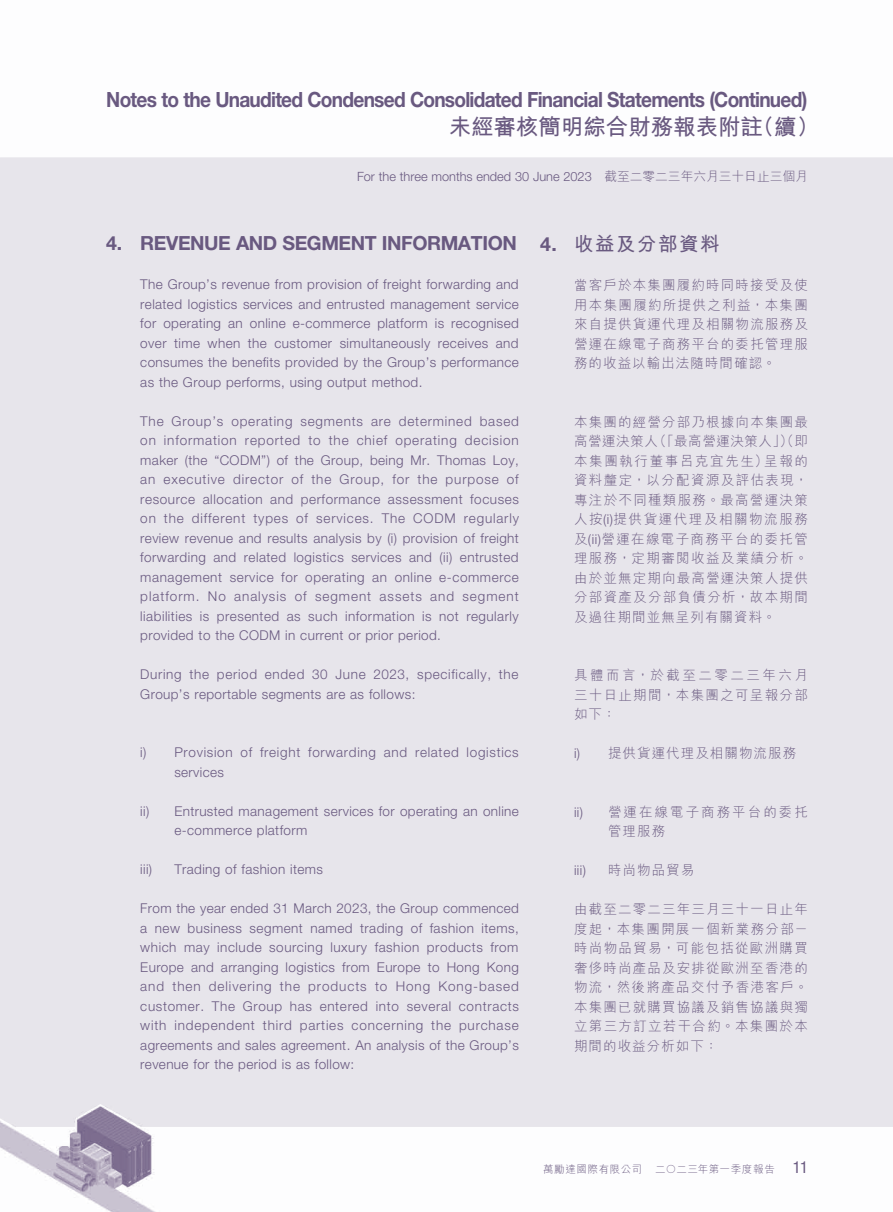
<style>
.page{position:relative;width:893px;height:1212px;background:#fff}
.page>*{position:absolute;margin:0;border:0;box-sizing:border-box;transform-origin:0 0}
.t1{font:700 22.5px "M Hei HK";color:#695980}
.t2{font:700 21px "Helvetica Neue LT Std";letter-spacing:-.04em;color:#695980;scale:.91 1}
.t3{font:700 19.5px "Helvetica Neue LT Std";letter-spacing:-.02em;color:#695980}
.t4{font:700 19.5px "M Hei HK";letter-spacing:.08em;color:#695980}
.t5{font:300 13.5px/19.5px "Helvetica Neue LT Std";letter-spacing:.03em;color:#695980;text-align:justify}
.t6{font:300 13.5px/19.5px "M Hei HK";letter-spacing:.09em;color:#695980;text-align:justify}
.t7{font:300 13.5px/19.5px "Helvetica Neue LT Std";letter-spacing:.05em;color:#695980}
.t8{font:300 13.5px/19.5px "M Hei HK";letter-spacing:.15em;color:#695980}
.t9{font:300 12.75px "Helvetica Neue LT Std";color:#695980}
.t10{font:300 10.5px "M Hei HK";letter-spacing:.06em;color:#695980}
.s1{font-family:"M Hei HK"}
.s2{font-family:"Helvetica Neue LT Std"}
.s3{font-family:"Helvetica Neue LT Std";font-weight:400;font-stretch:condensed;font-size:16.5px}
</style>
<div class="page">
<img style="left:0;top:1127px;width:156px;height:85px">
<div style="left:0;top:157px;width:893px;height:970px;background:#e7e5eb"></div>
<h2 class="t2" style="left:106px;top:86px;width:772px">Notes to the Unaudited Condensed Consolidated Financial Statements (Continued)</h2>
<h1 class="t1" style="left:449px;top:111px;width:372px">未經審核簡明綜合財務報表附註（續）</h1>
<p class="t9" style="left:357px;top:169px;width:452px">For the three months ended 30 June 2023 <span class="s1">截至二零二三年六月三十日止三個月</span></p>
<h3 class="t3" style="left:106px;top:231px;width:412px">4. REVENUE AND SEGMENT INFORMATION</h3>
<p class="t5" style="left:140px;top:274px;width:380px">The Group’s revenue from provision of freight forwarding and related logistics services and entrusted management service for operating an online e-commerce platform is recognised over time when the customer simultaneously receives and consumes the benefits provided by the Group’s performance as the Group performs, using output method.</p>
<p class="t5" style="left:140px;top:411px;width:380px">The Group’s operating segments are determined based on information reported to the chief operating decision maker (the “CODM”) of the Group, being Mr. Thomas Loy, an executive director of the Group, for the purpose of resource allocation and performance assessment focuses on the different types of services. The CODM regularly review revenue and results analysis by (i) provision of freight forwarding and related logistics services and (ii) entrusted management service for operating an online e-commerce platform. No analysis of segment assets and segment liabilities is presented as such information is not regularly provided to the CODM in current or prior period.</p>
<p class="t5" style="left:140px;top:664px;width:380px">During the period ended 30 June 2023, specifically, the<br>Group’s reportable segments are as follows:</p>
<p class="t7" style="left:174px;top:742px;width:346px;text-indent:-34px">i) Provision of freight forwarding and related logistics services</p>
<p class="t5" style="left:174px;top:801px;width:346px;text-indent:-34px">ii) Entrusted management services for operating an online e-commerce platform</p>
<p class="t5" style="left:140px;top:859px;width:13px">iii)</p>
<p class="t5" style="left:174px;top:859px;width:150px">Trading of fashion items</p>
<p class="t5" style="left:140px;top:898px;width:380px">From the year ended 31 March 2023, the Group commenced a new business segment named trading of fashion items, which may include sourcing luxury fashion products from Europe and arranging logistics from Europe to Hong Kong and then delivering the products to Hong Kong-based customer. The Group has entered into several contracts with independent third parties concerning the purchase agreements and sales agreement. An analysis of the Group’s revenue for the period is as follow:</p>
<h3 class="t4" style="left:540px;top:230px;width:181px"><span class="s2">4.</span> 收益及分部資料</h3>
<p class="t6" style="left:574px;top:275px;width:235px">當客戶於本集團履約時同時接受及使用本集團履約所提供之利益，本集團來自提供貨運代理及相關物流服務及營運在線電子商務平台的委托管理服務的收益以輸出法隨時間確認。</p>
<p class="t6" style="left:574px;top:412px;width:235px">本集團的經營分部乃根據向本集團最高營運決策人（「最高營運決策人」）（即本集團執行董事呂克宜先生）呈報的資料釐定，以分配資源及評估表現，專注於不同種類服務。最高營運決策人按<span class="s2">(i)</span>提供貨運代理及相關物流服務及<span class="s2">(ii)</span>營運在線電子商務平台的委托管理服務，定期審閱收益及業績分析。由於並無定期向最高營運決策人提供分部資產及分部負債分析，故本期間及過往期間並無呈列有關資料。</p>
<p class="t6" style="left:574px;top:665px;width:235px">具體而言，於截至二零二三年六月三十日止期間，本集團之可呈報分部如下：</p>
<p class="t6" style="left:574px;top:743px;width:224px"><span class="s2">i)</span> 提供貨運代理及相關物流服務</p>
<p class="t8" style="left:608px;top:802px;width:201px;text-indent:-34px"><span class="s2">ii)</span> 營運在線電子商務平台的委托管理服務</p>
<p class="t5" style="left:574px;top:860px;width:13px">iii)</p>
<p class="t6" style="left:608px;top:860px;width:88px">時尚物品貿易</p>
<p class="t6" style="left:574px;top:899px;width:235px">由截至二零二三年三月三十一日止年度起，本集團開展一個新業務分部－時尚物品貿易，可能包括從歐洲購買奢侈時尚產品及安排從歐洲至香港的物流，然後將產品交付予香港客戶。本集團已就購買協議及銷售協議與獨立第三方訂立若干合約。本集團於本期間的收益分析如下：</p>
<p class="t10" style="left:543px;top:1163px;width:100px">萬勵達國際有限公司</p>
<p class="t10" style="left:655px;top:1163px;width:154px">二○二三年第一季度報告 <span class="s3">11</span></p>
</div>
